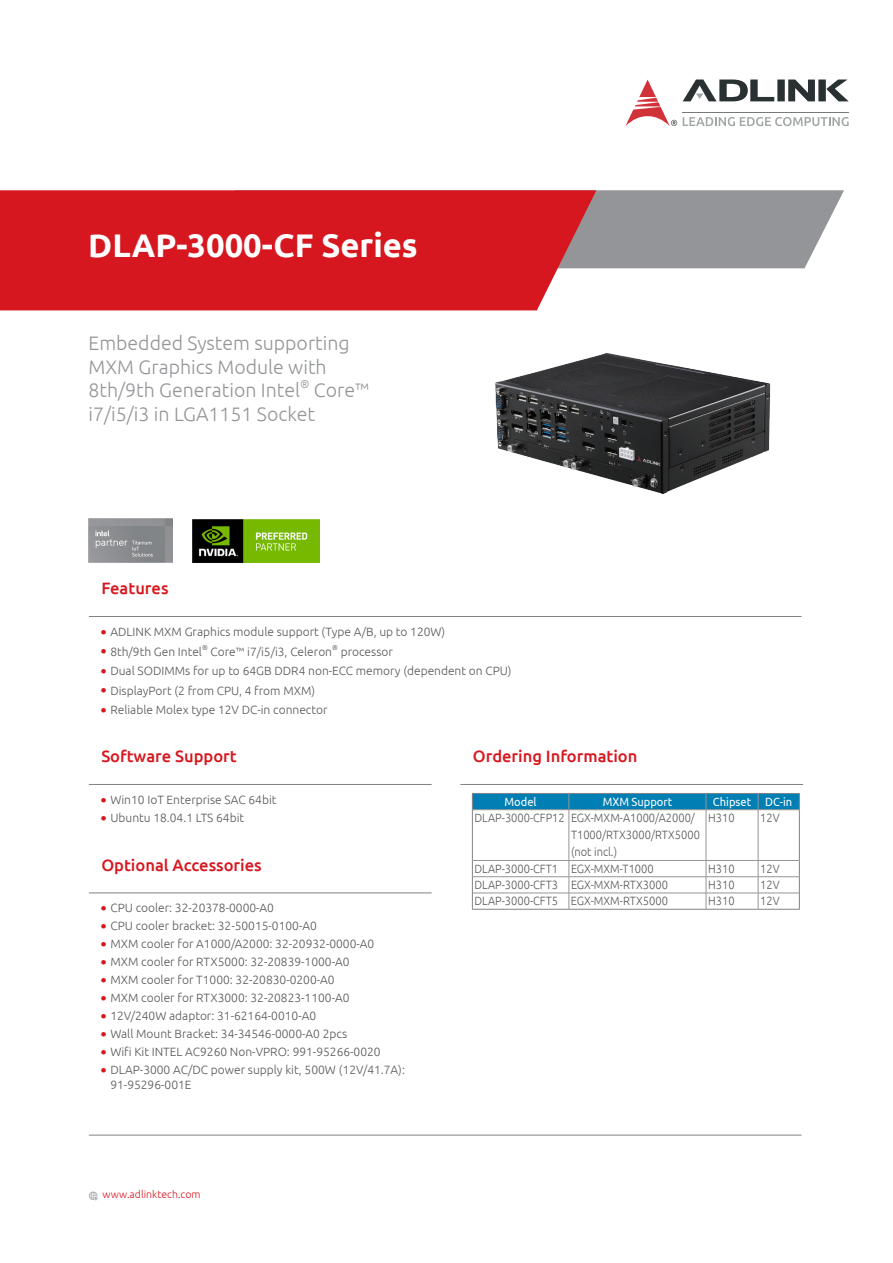
<style>
.page{position:relative;width:893px;height:1263px;background:#fff}
.page>*{position:absolute;margin:0;border:0;box-sizing:border-box;transform-origin:0 0}
.t1{font:700 32.7px "Ubuntu";color:#fff}
.t2{font:300 19.5px/23.4px "Ubuntu";color:#939598}
.t3{font:500 16.5px "Ubuntu";color:#d7171f}
.t4{font:300 12px/15px "Ubuntu";color:#57585a}
.t5{font:300 12px/17.2px "Ubuntu";color:#57585a;scale:.93 1}
.t6{font:12px "Ubuntu";color:#fff;scale:.93 1}
.t7{font:300 11.4px "Ubuntu";color:#939598}
.t8{font:300 10.5px "Ubuntu";color:#d7171f}
.t9{font:300 7.05px "Ubuntu";color:#57585a}
.s1{font-family:"Microsoft Jheng Hei";font-size:18px;color:#d7171f}
</style>
<div class="page">
<hr style="left:89px;top:1135px;width:712px;height:1px;background:#808285">
<svg style="left:596px;top:190px;width:248px;height:78px;background:#9b9d9f"></svg>
<div style="left:0;top:190px;width:596px;height:120px;background:#d7171f"></div>
<svg style="left:625px;top:80px;width:52px;height:46px"></svg>
<svg style="left:683px;top:117px;width:166px;height:9px"></svg>
<svg style="left:683px;top:80px;width:165px;height:21px"></svg>
<hr style="left:683px;top:112px;width:166px;height:1px;background:#767a7c">
<svg style="left:89px;top:1191px;width:9px;height:10px"></svg>
<hr style="left:89px;top:616px;width:712px;height:1px;background:#808285">
<img style="left:495px;top:353px;width:276px;height:142px">
<hr style="left:472px;top:810px;width:1px;height:50px;background:#808285">
<hr style="left:799px;top:810px;width:1px;height:50px;background:#808285">
<svg style="left:472px;top:860px;width:1px;height:49px"></svg>
<svg style="left:799px;top:860px;width:1px;height:49px"></svg>
<hr style="left:472px;top:909px;width:97px;height:1px;background:#808285">
<hr style="left:569px;top:909px;width:137px;height:1px;background:#808285">
<hr style="left:706px;top:909px;width:52px;height:1px;background:#808285">
<hr style="left:758px;top:909px;width:42px;height:1px;background:#808285">
<svg style="left:472px;top:793px;width:328px;height:17px;background:#0a7fb0"></svg>
<hr style="left:473px;top:809px;width:96px;height:1px;background:#939598">
<hr style="left:569px;top:809px;width:137px;height:1px;background:#939598">
<hr style="left:569px;top:810px;width:1px;height:50px;background:#939598">
<hr style="left:706px;top:809px;width:52px;height:1px;background:#939598">
<hr style="left:706px;top:810px;width:1px;height:50px;background:#939598">
<hr style="left:758px;top:809px;width:41px;height:1px;background:#939598">
<hr style="left:758px;top:810px;width:1px;height:50px;background:#939598">
<hr style="left:473px;top:860px;width:96px;height:1px;background:#939598">
<hr style="left:569px;top:860px;width:137px;height:1px;background:#939598">
<hr style="left:706px;top:860px;width:52px;height:1px;background:#939598">
<hr style="left:758px;top:860px;width:41px;height:1px;background:#939598">
<hr style="left:473px;top:876px;width:96px;height:1px;background:#939598">
<hr style="left:569px;top:876px;width:137px;height:1px;background:#939598">
<hr style="left:706px;top:876px;width:52px;height:1px;background:#939598">
<hr style="left:758px;top:876px;width:41px;height:1px;background:#939598">
<hr style="left:473px;top:893px;width:96px;height:1px;background:#939598">
<hr style="left:569px;top:893px;width:137px;height:1px;background:#939598">
<svg style="left:569px;top:861px;width:1px;height:48px"></svg>
<hr style="left:706px;top:893px;width:52px;height:1px;background:#939598">
<svg style="left:706px;top:861px;width:1px;height:48px"></svg>
<hr style="left:758px;top:893px;width:41px;height:1px;background:#939598">
<svg style="left:758px;top:861px;width:1px;height:48px"></svg>
<hr style="left:89px;top:784px;width:343px;height:1px;background:#808285">
<hr style="left:89px;top:892px;width:343px;height:1px;background:#808285">
<hr style="left:460px;top:784px;width:343px;height:1px;background:#808285">
<img style="left:89px;top:519px;width:84px;height:43px">
<img style="left:192px;top:520px;width:127px;height:42px">
<h1 class="t1" style="left:88px;top:226px;width:331px">DLAP-3000-CF Series</h1>
<h2 class="t2" style="left:89px;top:331px;width:263px">Embedded System supporting<br>MXM Graphics Module with<br>8th/9th Generation Intel</h2>
<p class="t7" style="left:300px;top:377px;width:11px">®</p>
<h2 class="t2" style="left:89px;top:378px;width:282px;text-indent:225px">Core™ i7/i5/i3 in LGA1151 Socket</h2>
<h3 class="t3" style="left:101px;top:578px;width:69px">Features</h3>
<p class="t4" style="left:100px;top:624px;width:347px"><span class="s1">•</span> ADLINK MXM Graphics module support (Type A/B, up to 120W)</p>
<p class="t4" style="left:100px;top:643px;width:104px"><span class="s1">•</span> 8th/9th Gen Intel</p>
<p class="t9" style="left:202px;top:643px;width:7px">®</p>
<p class="t4" style="left:211px;top:643px;width:123px">Core™ i7/i5/i3, Celeron</p>
<p class="t9" style="left:332px;top:643px;width:7px">®</p>
<p class="t4" style="left:341px;top:643px;width:54px">processor</p>
<p class="t4" style="left:100px;top:663px;width:413px"><span class="s1">•</span> Dual SODIMMs for up to 64GB DDR4 non-ECC memory (dependent on CPU)</p>
<p class="t4" style="left:100px;top:682px;width:217px"><span class="s1">•</span> DisplayPort (2 from CPU, 4 from MXM)</p>
<p class="t4" style="left:100px;top:702px;width:229px"><span class="s1">•</span> Reliable Molex type 12V DC-in connector</p>
<h3 class="t3" style="left:101px;top:746px;width:137px">Software Support</h3>
<p class="t4" style="left:100px;top:792px;width:178px"><span class="s1">•</span> Win10 IoT Enterprise SAC 64bit</p>
<p class="t4" style="left:100px;top:810px;width:146px"><span class="s1">•</span> Ubuntu 18.04.1 LTS 64bit</p>
<h3 class="t3" style="left:101px;top:854px;width:162px">Optional Accessories</h3>
<p class="t4" style="left:100px;top:900px;width:176px"><span class="s1">•</span> CPU cooler: 32-20378-0000-A0</p>
<p class="t4" style="left:100px;top:918px;width:218px"><span class="s1">•</span> CPU cooler bracket: 32-50015-0100-A0</p>
<p class="t4" style="left:100px;top:936px;width:276px"><span class="s1">•</span> MXM cooler for A1000/A2000: 32-20932-0000-A0</p>
<p class="t4" style="left:100px;top:954px;width:251px"><span class="s1">•</span> MXM cooler for RTX5000: 32-20839-1000-A0</p>
<p class="t4" style="left:100px;top:972px;width:236px"><span class="s1">•</span> MXM cooler for T1000: 32-20830-0200-A0</p>
<p class="t4" style="left:100px;top:990px;width:251px"><span class="s1">•</span> MXM cooler for RTX3000: 32-20823-1100-A0</p>
<p class="t4" style="left:100px;top:1008px;width:218px"><span class="s1">•</span> 12V/240W adaptor: 31-62164-0010-A0</p>
<p class="t4" style="left:100px;top:1026px;width:249px"><span class="s1">•</span> Wall Mount Bracket: 34-34546-0000-A0 2pcs</p>
<p class="t4" style="left:100px;top:1044px;width:282px"><span class="s1">•</span> Wifi Kit INTEL AC9260 Non-VPRO: 991-95266-0020</p>
<p class="t4" style="left:110px;top:1062px;width:296px;text-indent:-11px"><span class="s1">•</span> DLAP-3000 AC/DC power supply kit, 500W (12V/41.7A):<br>91-95296-001E</p>
<p class="t8" style="left:102px;top:1188px;width:100px">www.adlinktech.com</p>
<h3 class="t3" style="left:473px;top:746px;width:166px">Ordering Information</h3>
<p class="t6" style="left:505px;top:794px;width:36px">Model</p>
<p class="t6" style="left:603px;top:794px;width:76px">MXM Support</p>
<p class="t6" style="left:713px;top:794px;width:87px">Chipset DC-in</p>
<p class="t5" style="left:571px;top:809px;width:140px;text-indent:-97px">DLAP-3000-CFP12 EGX-MXM-A1000/A2000/<br>T1000/RTX3000/RTX5000 (not incl.)</p>
<p class="t5" style="left:708px;top:809px;width:30px">H310</p>
<p class="t5" style="left:760px;top:809px;width:22px">12V</p>
<p class="t5" style="left:474px;top:859px;width:194px">DLAP-3000-CFT1 EGX-MXM-T1000</p>
<p class="t5" style="left:708px;top:859px;width:30px">H310</p>
<p class="t5" style="left:760px;top:859px;width:22px">12V</p>
<p class="t5" style="left:474px;top:876px;width:210px">DLAP-3000-CFT3 EGX-MXM-RTX3000</p>
<p class="t5" style="left:708px;top:876px;width:30px">H310</p>
<p class="t5" style="left:760px;top:876px;width:22px">12V</p>
<p class="t5" style="left:474px;top:892px;width:210px">DLAP-3000-CFT5 EGX-MXM-RTX5000</p>
<p class="t5" style="left:708px;top:892px;width:30px">H310</p>
<p class="t5" style="left:760px;top:892px;width:22px">12V</p>
</div>
